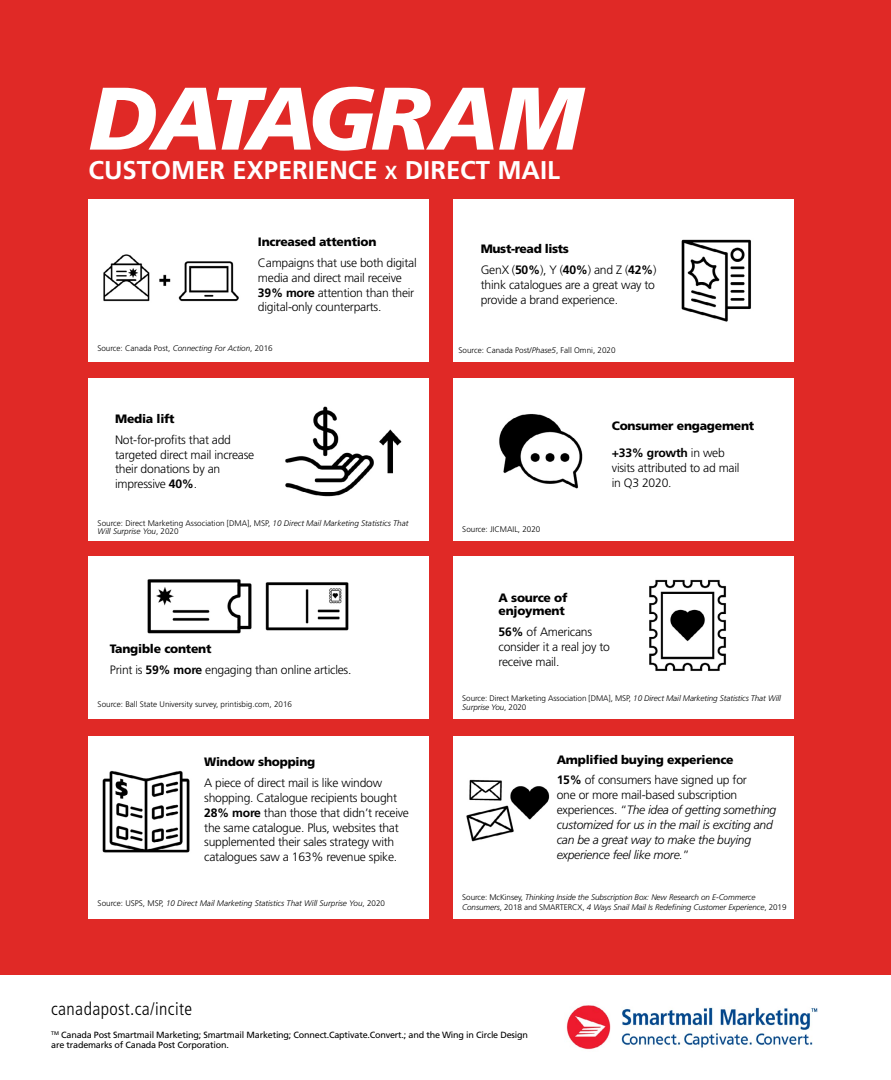
<style>
.page{position:relative;width:891px;height:1080px;background:#fff}
.page>*{position:absolute;margin:0;border:0;box-sizing:border-box;transform-origin:0 0}
.t1{font:italic 900 88.65px "Frutiger LT Std";letter-spacing:-.06em;color:#fff}
.t2{font:700 25.65px "Frutiger LT Std";color:#fff}
.t3{font:300 condensed 18px "Frutiger LT Std";letter-spacing:.02em;color:#000}
.Articles_Body_Text{font:300 12.15px/14.9px "Frutiger LT Std";letter-spacing:-.02em;color:#000}
.Articles_Body_Text-2{font:italic 300 12.15px/14.9px "Frutiger LT Std";letter-spacing:-.02em;color:#000}
.Articles_Body_Text-3{font:900 12.15px/13.5px "Frutiger LT Std";letter-spacing:-.02em;color:#000}
.t4{font:9px/10.5px "Frutiger LT Std";letter-spacing:-.02em;color:#000}
.t5{font:italic 300 8.1px/9.4px "Frutiger LT Std";letter-spacing:-.01em;color:#000}
.t6{font:300 8.1px "Frutiger LT Std";color:#000}
.s1{font-size:18.9px}
.s2{font-weight:700}
.s3{font-style:italic}
.s4{font-style:normal}
.s5{font-weight:700;font-style:normal}
</style>
<div class="page">
<div style="left:0;top:0;width:891px;height:974px;background:#e02926"></div>
<div style="left:453px;top:199px;width:340px;height:163px;background:#fff"></div>
<div style="left:453px;top:378px;width:340px;height:163px;background:#fff"></div>
<div style="left:453px;top:736px;width:340px;height:183px;background:#fff"></div>
<div style="left:453px;top:557px;width:340px;height:162px;background:#fff"></div>
<div style="left:88px;top:199px;width:341px;height:163px;background:#fff"></div>
<div style="left:88px;top:378px;width:341px;height:163px;background:#fff"></div>
<div style="left:88px;top:557px;width:341px;height:162px;background:#fff"></div>
<div style="left:88px;top:736px;width:341px;height:183px;background:#fff"></div>
<img style="left:103px;top:254px;width:136px;height:48px">
<img style="left:681px;top:239px;width:70px;height:83px">
<img style="left:285px;top:406px;width:117px;height:91px">
<img style="left:499px;top:414px;width:84px;height:75px">
<img style="left:147px;top:579px;width:202px;height:55px">
<img style="left:649px;top:579px;width:77px;height:92px">
<img style="left:102px;top:770px;width:88px;height:83px">
<img style="left:466px;top:779px;width:83px;height:63px">
<img style="left:566px;top:1005px;width:252px;height:45px">
<p class="t1" style="left:88px;top:66px;width:495px">DATAGRAM</p>
<p class="t2" style="left:88px;top:155px;width:473px">CUSTOMER EXPERIENCE <span class="s1">X</span> DIRECT MAIL</p>
<p class="Articles_Body_Text-3" style="left:258px;top:235px;width:120px">Increased attention</p>
<p class="Articles_Body_Text" style="left:258px;top:255px;width:160px">Campaigns that use both digital media and direct mail receive<br><span class="s2">39% more</span> attention than their digital-only counterparts.</p>
<p class="t6" style="left:97px;top:344px;width:177px">Source: Canada Post, <span class="s3">Connecting For Action</span>, 2016</p>
<p class="Articles_Body_Text-3" style="left:115px;top:412px;width:61px">Media lift</p>
<p class="Articles_Body_Text" style="left:115px;top:432px;width:141px">Not-for-profits that add targeted direct mail increase their donations by an impressive <span class="s2">40%</span>.</p>
<p class="t5" style="left:98px;top:519px;width:312px;line-height:8.1px"><span class="s4">Source: Direct Marketing Association [DMA], MSP,</span> 10 Direct Mail Marketing Statistics That<br>Will Surprise You<span class="s4">, 2020</span></p>
<p class="Articles_Body_Text-3" style="left:110px;top:642px;width:103px">Tangible content</p>
<p class="Articles_Body_Text" style="left:110px;top:662px;width:243px">Print is <span class="s2">59% more</span> engaging than online articles.</p>
<p class="t6" style="left:98px;top:700px;width:196px">Source: Ball State University survey, printisbig.com, 2016</p>
<p class="Articles_Body_Text-3" style="left:204px;top:755px;width:113px">Window shopping</p>
<p class="Articles_Body_Text" style="left:204px;top:776px;width:206px">A piece of direct mail is like window shopping. Catalogue recipients bought <span class="s2">28% more</span> than those that didn’t receive the same catalogue. Plus, websites that supplemented their sales strategy with catalogues saw a 163% revenue spike.</p>
<p class="t5" style="left:98px;top:898px;width:289px"><span class="s4">Source: USPS, MSP,</span> 10 Direct Mail Marketing Statistics That Will Surprise You<span class="s4">, 2020</span></p>
<p class="Articles_Body_Text-3" style="left:481px;top:242px;width:90px">Must-read lists</p>
<p class="Articles_Body_Text" style="left:481px;top:262px;width:177px">GenX (<span class="s2">50%</span>), Y (<span class="s2">40%</span>) and Z (<span class="s2">42%</span>) think catalogues are a great way to provide a brand experience.</p>
<p class="t6" style="left:459px;top:346px;width:158px">Source: Canada Post/<span class="s3">Phase5</span>, Fall Omni, 2020</p>
<p class="t6" style="left:462px;top:525px;width:80px">Source: JICMAIL, 2020</p>
<p class="Articles_Body_Text-3" style="left:612px;top:419px;width:144px">Consumer engagement</p>
<p class="Articles_Body_Text" style="left:612px;top:446px;width:129px"><span class="s2">+33% growth</span> in web visits attributed to ad mail in Q3 2020.</p>
<p class="Articles_Body_Text-3" style="left:499px;top:591px;width:70px">A source of enjoyment</p>
<p class="Articles_Body_Text" style="left:499px;top:625px;width:113px"><span class="s2">56%</span> of Americans consider it a real joy to receive mail.</p>
<p class="t5" style="left:462px;top:693px;width:320px"><span class="s4">Source: Direct Marketing Association [DMA], MSP,</span> 10 Direct Mail Marketing Statistics That Will<br>Surprise You<span class="s4">, 2020</span></p>
<p class="Articles_Body_Text-3" style="left:557px;top:752px;width:178px">Amplified buying experience</p>
<p class="Articles_Body_Text-2" style="left:557px;top:773px;width:221px"><span class="s5">15%</span> <span class="s4">of consumers have signed up for<br>one or more mail-based subscription experiences. “</span>The idea of getting something customized for us in the mail is exciting and can be a great way to make the buying experience feel like more.<span class="s4">”</span></p>
<p class="t5" style="left:462px;top:893px;width:326px"><span class="s4">Source: McKinsey,</span> Thinking Inside the Subscription Box: New Research on E-Commerce<br>Consumers<span class="s4">, 2018 and SMARTERCX,</span> 4 Ways Snail Mail Is Redefining Customer Experience<span class="s4">, 2019</span></p>
<h3 class="t3" style="left:51px;top:998px;width:142px">canadapost.ca/incite</h3>
<p class="t4" style="left:51px;top:1030px;width:478px"><sup>TM</sup> Canada Post Smartmail Marketing; Smartmail Marketing; Connect.Captivate.Convert.; and the Wing in Circle Design are trademarks of Canada Post Corporation.</p>
</div>
